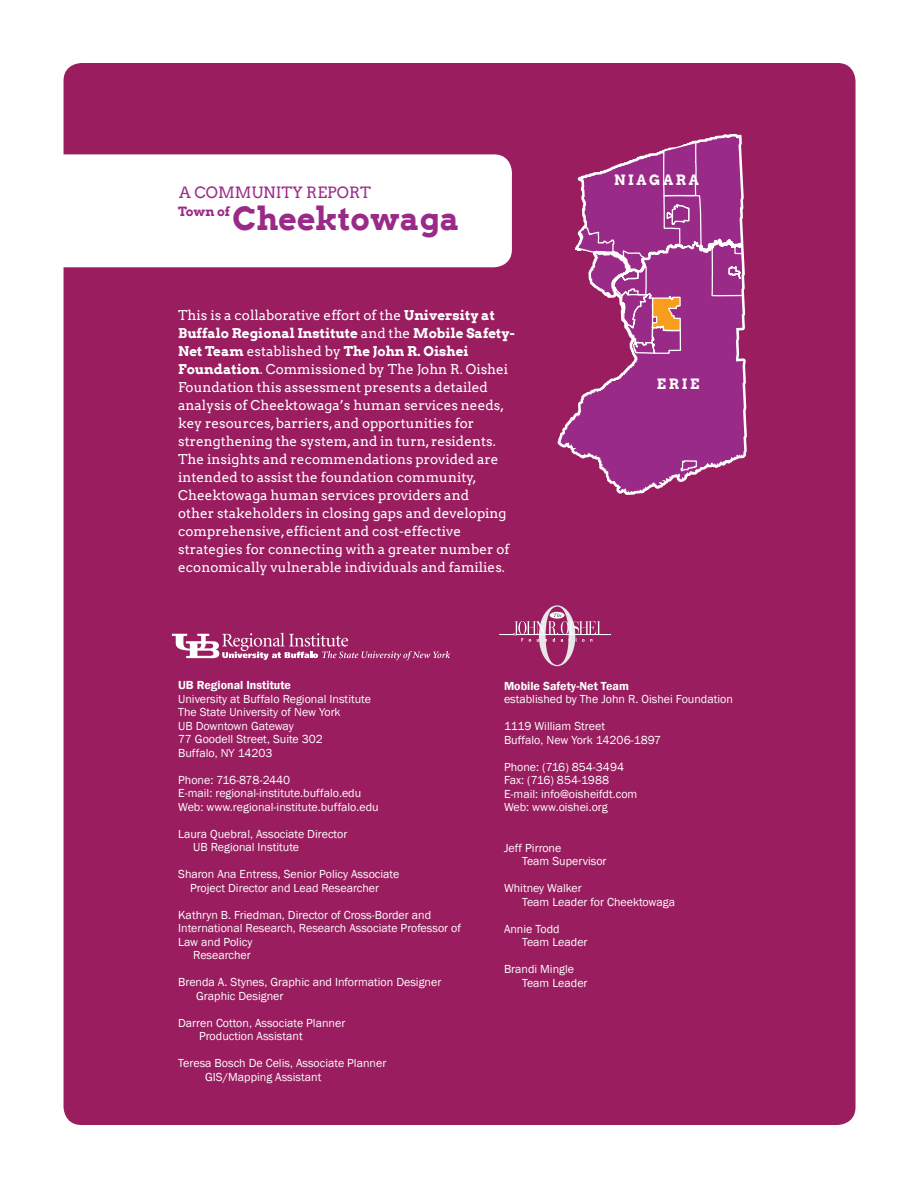
<style>
.page{position:relative;width:918px;height:1188px;background:#fff}
.page>*{position:absolute;margin:0;border:0;box-sizing:border-box;transform-origin:0 0}
.t1{font:700 31.95px "Arvo";color:#9a2a87}
.t2{font:15.6px "Arvo";color:#9a2a87}
.t3{font:700 14.25px "Arvo";letter-spacing:.2em;color:#fff}
.t4{font:13.5px/18px "Arvo";color:#fff}
.t5{font:700 12.75px "Arvo";color:#9a2a87}
.t6{font:12px/13.5px "Franklin Gothic";color:#fff}
.t7{font:600 12px "Franklin Gothic";color:#fff}
.s1{font-weight:700}
</style>
<div class="page">
<div style="left:64px;top:63px;width:792px;height:1062px;background:#991d5f"></div>
<svg style="left:558px;top:237px;width:189px;height:258px;background:#9e2f7f"></svg>
<svg style="left:575px;top:63px;width:170px;height:301px;background:#991f62"></svg>
<svg style="left:680px;top:460px;width:18px;height:12px"></svg>
<svg style="left:573px;top:135px;width:171px;height:220px;background:#a43d87"></svg>
<svg style="left:172px;top:633px;width:278px;height:27px;background:#ae4c80"></svg>
<hr style="left:516px;top:634px;width:95px;height:1px;background:#fff">
<svg style="left:499px;top:605px;width:101px;height:61px;background:#a84279"></svg>
<h2 class="t2" style="left:179px;top:183px;width:193px">A COMMUNITY REPORT</h2>
<p class="t5" style="left:178px;top:204px;width:53px">Town of</p>
<h1 class="t1" style="left:233px;top:199px;width:229px">Cheektowaga</h1>
<p class="t4" style="left:178px;top:307px;width:338px">This is a collaborative effort of the <span class="s1">University at Buffalo Regional Institute</span> and the <span class="s1">Mobile Safety-Net Team</span> established by <span class="s1">The John R. Oishei Foundation</span>. Commissioned by The John R. Oishei Foundation this assessment presents a detailed analysis of Cheektowaga’s human services needs, key resources, barriers, and opportunities for strengthening the system, and in turn, residents.<br>The insights and recommendations provided are intended to assist the foundation community, Cheektowaga human services providers and<br>other stakeholders in closing gaps and developing comprehensive, efficient and cost-effective strategies for connecting with a greater number of economically vulnerable individuals and families.</p>
<p class="t3" style="left:614px;top:171px;width:86px">NIAGARA</p>
<p class="t3" style="left:657px;top:375px;width:44px">ERIE</p>
<p class="t7" style="left:178px;top:678px;width:114px">UB Regional Institute</p>
<p class="t6" style="left:178px;top:692px;width:194px">University at Buffalo Regional Institute<br>The State University of New York<br>UB Downtown Gateway<br>77 Goodell Street, Suite 302<br>Buffalo, NY 14203</p>
<p class="t6" style="left:178px;top:773px;width:202px">Phone: 716-878-2440<br>E-mail: regional-institute.buffalo.edu<br>Web: www.regional-institute.buffalo.edu</p>
<p class="t6" style="left:193px;top:827px;width:156px;text-indent:-15px">Laura Quebral, Associate Director<br>UB Regional Institute</p>
<p class="t6" style="left:190px;top:867px;width:211px;text-indent:-12px">Sharon Ana Entress, Senior Policy Associate<br>Project Director and Lead Researcher</p>
<p class="t6" style="left:178px;top:908px;width:254px">Kathryn B. Friedman, Director of Cross-Border and</p>
<p class="t6" style="left:178px;top:921px;width:284px">International Research, Research Associate Professor of</p>
<p class="t6" style="left:178px;top:935px;width:76px">Law and Policy</p>
<p class="t6" style="left:193px;top:948px;width:59px">Researcher</p>
<p class="t6" style="left:196px;top:975px;width:247px;text-indent:-18px">Brenda A. Stynes, Graphic and Information Designer<br>Graphic Designer</p>
<p class="t6" style="left:199px;top:1016px;width:148px;text-indent:-21px">Darren Cotton, Associate Planner<br>Production Assistant</p>
<p class="t6" style="left:205px;top:1056px;width:183px;text-indent:-27px">Teresa Bosch De Celis, Associate Planner<br>GIS/Mapping Assistant</p>
<p class="t7" style="left:504px;top:679px;width:127px">Mobile Safety-Net Team</p>
<p class="t6" style="left:504px;top:692px;width:230px">established by The John R. Oishei Foundation</p>
<p class="t6" style="left:504px;top:719px;width:159px">1119 William Street<br>Buffalo, New York 14206-1897</p>
<p class="t6" style="left:504px;top:760px;width:135px">Phone: (716) 854-3494<br>Fax: (716) 854-1988<br>E-mail: info@oisheifdt.com<br>Web: www.oishei.org</p>
<p class="t6" style="left:522px;top:841px;width:86px;text-indent:-18px">Jeff Pirrone<br>Team Supervisor</p>
<p class="t6" style="left:522px;top:881px;width:155px;text-indent:-18px">Whitney Walker<br>Team Leader for Cheektowaga</p>
<p class="t6" style="left:522px;top:922px;width:67px;text-indent:-18px">Annie Todd<br>Team Leader</p>
<p class="t6" style="left:522px;top:962px;width:67px;text-indent:-18px">Brandi Mingle<br>Team Leader</p>
</div>
